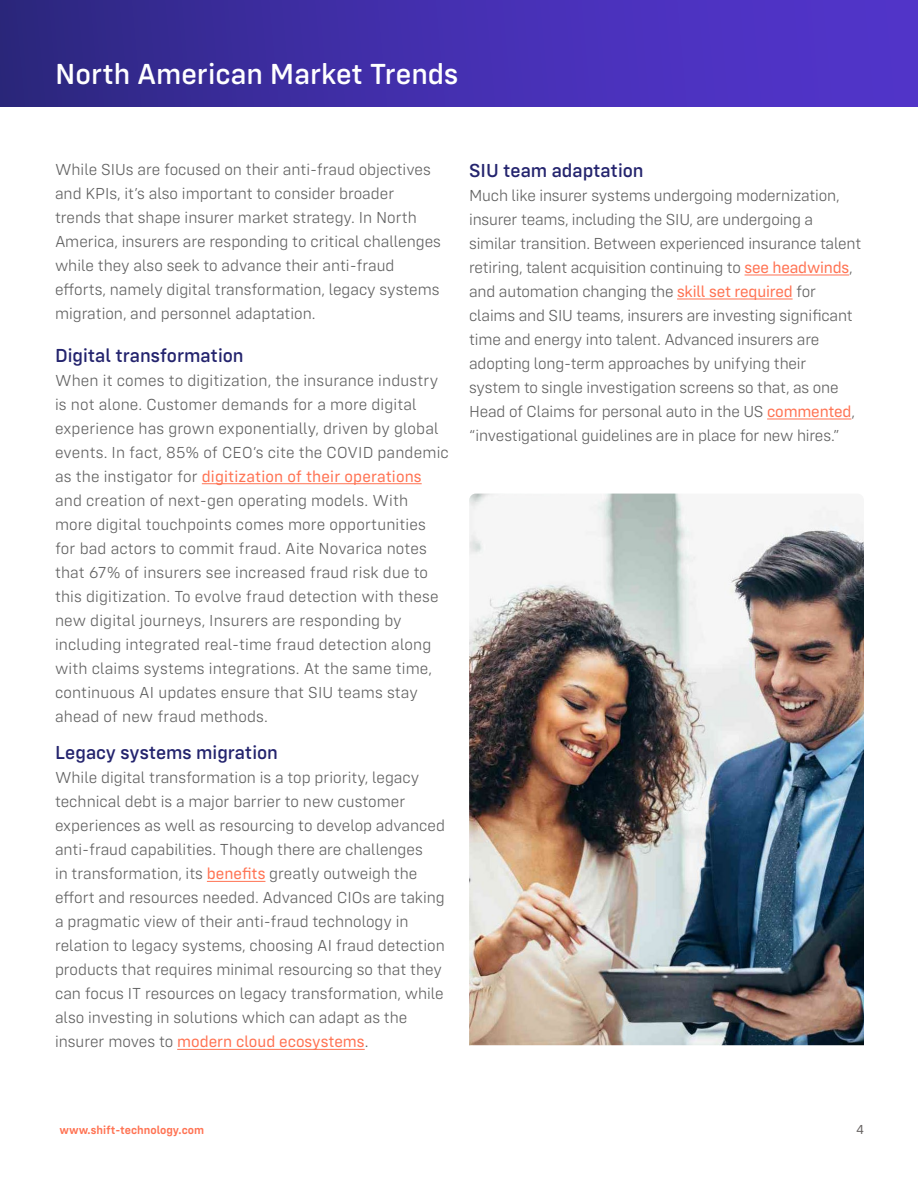
<style>
.page{position:relative;width:918px;height:1188px;background:#fff}
.page>*{position:absolute;margin:0;border:0;box-sizing:border-box;transform-origin:0 0}
.t1{font:500 30px "Config Rounded";color:#fff}
.t2{font:500 19.5px "Config Rounded";color:#24246e}
.t3{font:300 16.5px/24px "Config Rounded";color:#616161}
.t4{font:13.5px "Config Rounded";color:#686463}
.t5{font:600 12px "Config Rounded";color:#ff7353}
.s1{font-weight:400;color:#ff7353}
</style>
<div class="page">
<div style="left:0;top:0;width:918px;height:107px;background:linear-gradient(to right,#2f2884,#5636d3)"></div>
<hr style="left:202px;top:483px;width:220px;height:1px;background:#ff7353">
<hr style="left:207px;top:881px;width:58px;height:1px;background:#ff7353">
<hr style="left:177px;top:1049px;width:188px;height:1px;background:#ff7353">
<hr style="left:745px;top:275px;width:104px;height:1px;background:#ff7353">
<hr style="left:677px;top:299px;width:116px;height:1px;background:#ff7353">
<hr style="left:767px;top:419px;width:84px;height:1px;background:#ff7353">
<img style="left:469px;top:494px;width:395px;height:551px">
<h1 class="t1" style="left:55px;top:56px;width:405px">North American Market Trends</h1>
<p class="t3" style="left:55px;top:157px;width:387px">While SIUs are focused on their anti-fraud objectives and KPIs, it’s also important to consider broader trends that shape insurer market strategy. In North America, insurers are responding to critical challenges while they also seek to advance their anti-fraud efforts, namely digital transformation, legacy systems migration, and personnel adaptation.</p>
<p class="t2" style="left:55px;top:344px;width:190px">Digital transformation</p>
<p class="t3" style="left:55px;top:368px;width:395px">When it comes to digitization, the insurance industry is not alone. Customer demands for a more digital experience has grown exponentially, driven by global events. In fact, 85% of CEO’s cite the COVID pandemic as the instigator for <span class="s1">digitization of their operations </span>and creation of next-gen operating models. With more digital touchpoints comes more opportunities for bad actors to commit fraud. Aite Novarica notes that 67% of insurers see increased fraud risk due to this digitization. To evolve fraud detection with these new digital journeys, Insurers are responding by including integrated real-time fraud detection along with claims systems integrations. At the same time, continuous AI updates ensure that SIU teams stay ahead of new fraud methods.</p>
<p class="t2" style="left:55px;top:741px;width:225px">Legacy systems migration</p>
<p class="t3" style="left:55px;top:766px;width:391px">While digital transformation is a top priority, legacy technical debt is a major barrier to new customer experiences as well as resourcing to develop advanced anti-fraud capabilities. Though there are challenges<br>in transformation, its <span class="s1">benefits</span> greatly outweigh the effort and resources needed. Advanced CIOs are taking a pragmatic view of their anti-fraud technology in relation to legacy systems, choosing AI fraud detection products that requires minimal resourcing so that they can focus IT resources on legacy transformation, while also investing in solutions which can adapt as the insurer moves to <span class="s1">modern cloud ecosystems</span>.</p>
<p class="t2" style="left:469px;top:159px;width:176px">SIU team adaptation</p>
<p class="t3" style="left:469px;top:183px;width:394px">Much like insurer systems undergoing modernization, insurer teams, including the SIU, are undergoing a similar transition. Between experienced insurance talent retiring, talent acquisition continuing to <span class="s1">see headwinds</span>, and automation changing the <span class="s1">skill set required</span> for claims and SIU teams, insurers are investing significant time and energy into talent. Advanced insurers are adopting long-term approaches by unifying their system to single investigation screens so that, as one Head of Claims for personal auto in the US <span class="s1">commented</span>, “investigational guidelines are in place for new hires.”</p>
<p class="t5" style="left:59px;top:1123px;width:146px">www.shift-technology.com</p>
<p class="t4" style="left:856px;top:1121px;width:9px">4</p>
</div>
